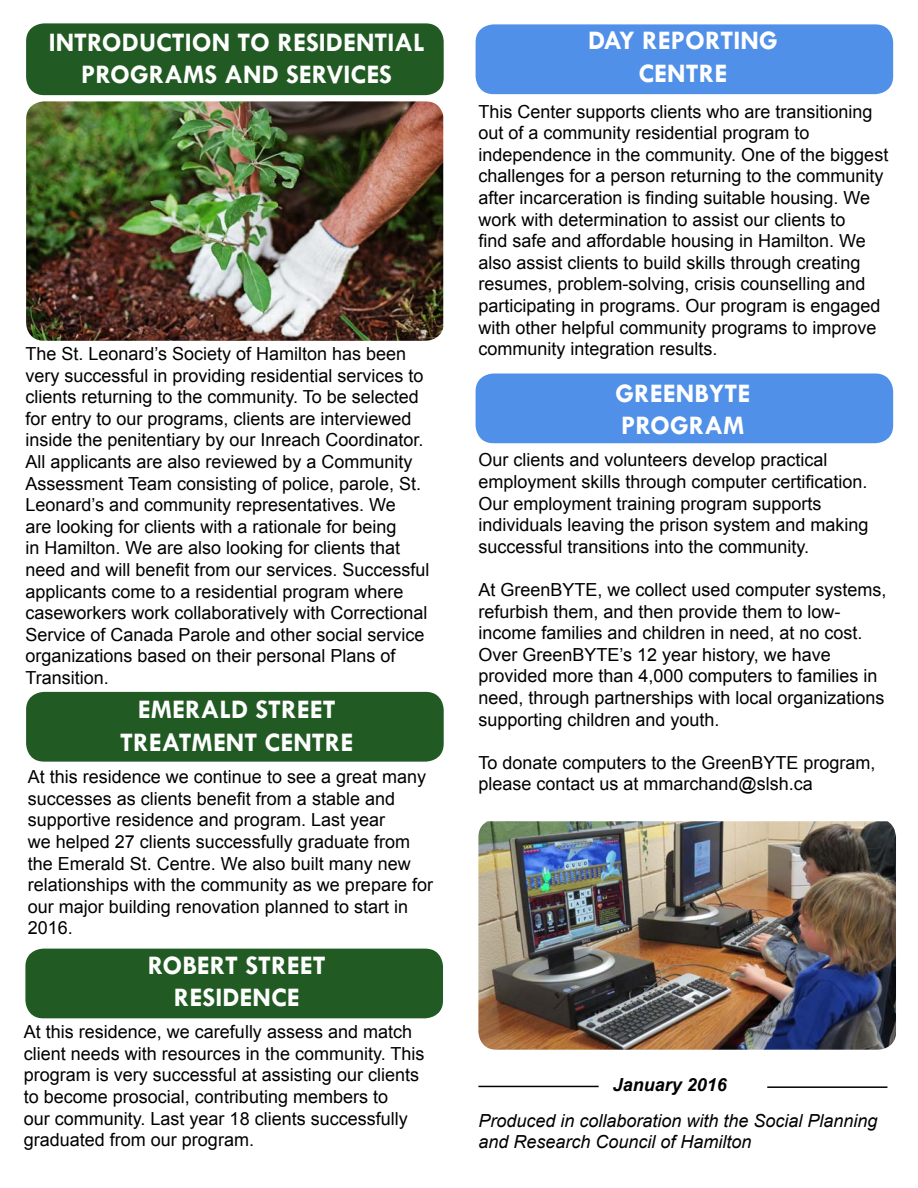
<style>
.page{position:relative;width:918px;height:1188px;background:#fff}
.page>*{position:absolute;margin:0;border:0;box-sizing:border-box;transform-origin:0 0}
.t1{font:700 27px/32.4px "Tw Cen";color:#fff;text-align:center}
.t2{font:18px/21.6px "Arial";color:#000}
.t3{font:italic 18px/21.6px "Arial";color:#000}
.t4{font:italic 700 18px "Arial";color:#000}
</style>
<div class="page">
<div style="left:26px;top:23px;width:418px;height:72px;background:#215a23;border-radius:18px"></div>
<img style="left:478px;top:821px;width:418px;height:229px">
<div style="left:26px;top:692px;width:418px;height:70px;background:#215a23;border-radius:18px"></div>
<img style="left:26px;top:101px;width:417px;height:240px">
<hr style="left:478px;top:1086px;width:121px;height:1px;background:#000">
<div style="left:25px;top:949px;width:418px;height:69px;background:#215a23;border-radius:18px"></div>
<div style="left:476px;top:24px;width:417px;height:70px;background:#5190e8;border-radius:18px"></div>
<div style="left:476px;top:374px;width:417px;height:69px;background:#5190e8;border-radius:18px"></div>
<hr style="left:767px;top:1086px;width:120px;height:2px;background:#000">
<p class="t1" style="left:49px;top:25px;width:377px">INTRODUCTION TO RESIDENTIAL<br>PROGRAMS AND SERVICES</p>
<p class="t2" style="left:25px;top:343px;width:406px">The St. Leonard’s Society of Hamilton has been very successful in providing residential services to clients returning to the community. To be selected for entry to our programs, clients are interviewed inside the penitentiary by our Inreach Coordinator.<br>All applicants are also reviewed by a Community Assessment Team consisting of police, parole, St.<br>Leonard’s and community representatives. We<br>are looking for clients with a rationale for being<br>in Hamilton. We are also looking for clients that need and will benefit from our services. Successful applicants come to a residential program where caseworkers work collaboratively with Correctional Service of Canada Parole and other social service organizations based on their personal Plans of Transition.</p>
<p class="t1" style="left:120px;top:693px;width:235px">EMERALD STREET<br>TREATMENT CENTRE</p>
<p class="t2" style="left:28px;top:766px;width:407px">At this residence we continue to see a great many successes as clients benefit from a stable and supportive residence and program. Last year<br>we helped 27 clients successfully graduate from the Emerald St. Centre. We also built many new relationships with the community as we prepare for our major building renovation planned to start in 2016.</p>
<p class="t1" style="left:148px;top:949px;width:179px">ROBERT STREET<br>RESIDENCE</p>
<p class="t2" style="left:24px;top:1021px;width:402px">At this residence, we carefully assess and match client needs with resources in the community. This program is very successful at assisting our clients to become prosocial, contributing members to<br>our community. Last year 18 clients successfully graduated from our program.</p>
<p class="t1" style="left:588px;top:24px;width:191px">DAY REPORTING<br>CENTRE</p>
<p class="t2" style="left:478px;top:101px;width:411px">This Center supports clients who are transitioning out of a community residential program to independence in the community. One of the biggest challenges for a person returning to the community after incarceration is finding suitable housing. We work with determination to assist our clients to<br>find safe and affordable housing in Hamilton. We also assist clients to build skills through creating resumes, problem-solving, crisis counselling and participating in programs. Our program is engaged with other helpful community programs to improve community integration results.</p>
<p class="t1" style="left:616px;top:376px;width:136px;text-align:left">GREENBYTE<br>PROGRAM</p>
<p class="t2" style="left:478px;top:449px;width:392px">Our clients and volunteers develop practical employment skills through computer certification.<br>Our employment training program supports individuals leaving the prison system and making successful transitions into the community.</p>
<p class="t2" style="left:478px;top:579px;width:410px">At GreenBYTE, we collect used computer systems, refurbish them, and then provide them to low&shy;income families and children in need, at no cost.<br>Over GreenBYTE’s 12 year history, we have provided more than 4,000 computers to families in need, through partnerships with local organizations supporting children and youth.</p>
<p class="t2" style="left:478px;top:752px;width:399px">To donate computers to the GreenBYTE program, please contact us at mmarchand@slsh.ca</p>
<p class="t4" style="left:613px;top:1073px;width:116px">January 2016</p>
<p class="t3" style="left:478px;top:1110px;width:401px">Produced in collaboration with the Social Planning and Research Council of Hamilton</p>
</div>
